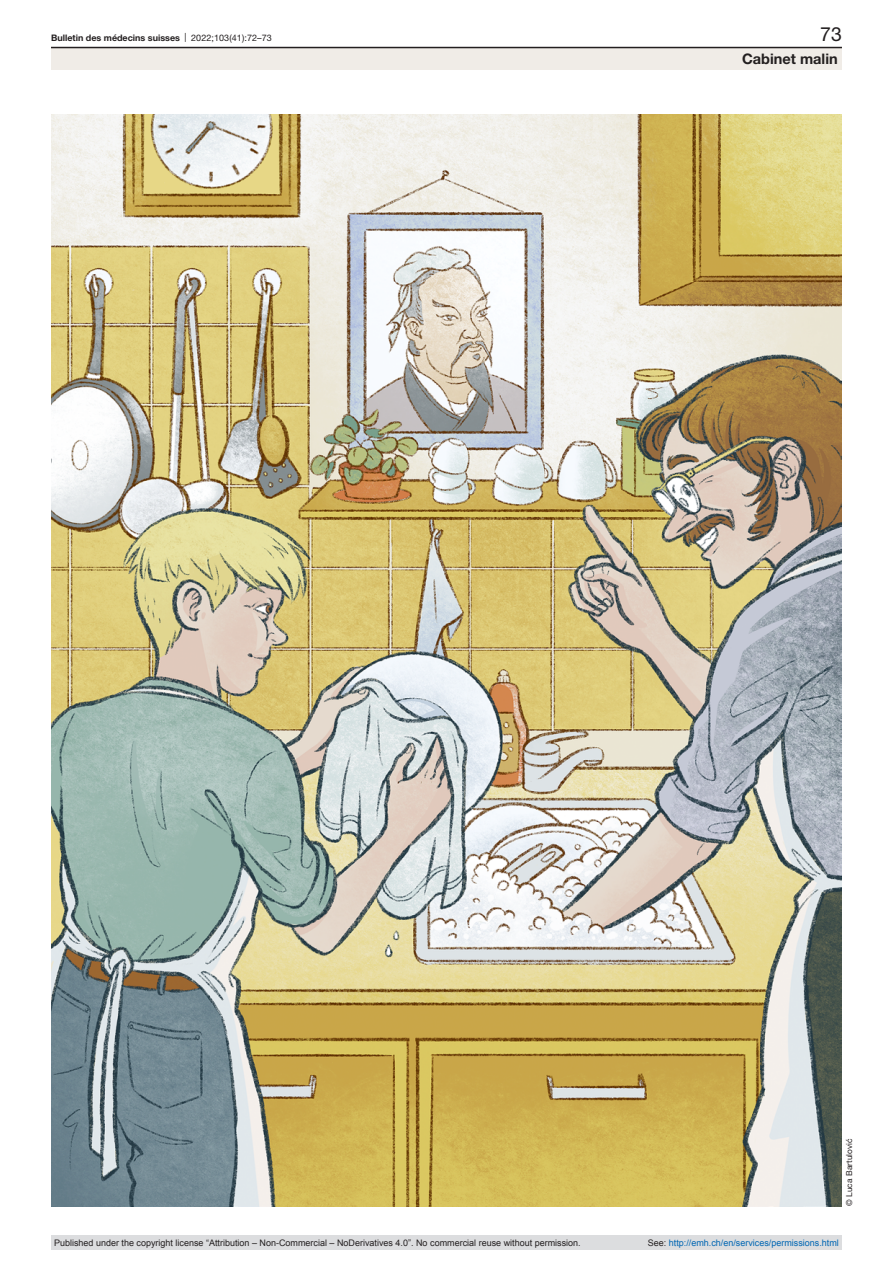
<style>
.page{position:relative;width:893px;height:1263px;background:#fff}
.page>*{position:absolute;margin:0;border:0;box-sizing:border-box;transform-origin:0 0}
.t1{font:19.5px "Helvetica Neue LT Pro";color:#231f20}
.t2{font:700 14.55px "Helvetica Neue LT Pro";color:#231f20}
.t3{font:9px "Arial";color:#231f20}
.t4{font:9px "Arial";color:#0066b3}
.t5{font:700 9px "Helvetica Neue LT Pro";color:#231f20}
.credits{font:8.25px "Helvetica Neue LT Pro";letter-spacing:.01em;color:#231f20}
.s1{font-weight:400}
.s2{color:#231f20}
</style>
<div class="page">
<img style="left:51px;top:115px;width:791px;height:1091px">
<div style="left:51px;top:48px;width:791px;height:22px;background:#f0ece7"></div>
<hr style="left:51px;top:47px;width:791px;height:1px;background:#231f20">
<div style="left:51px;top:1235px;width:791px;height:15px;background:#dcdddf"></div>
<p class="t5" style="left:51px;top:32px;width:222px">Bulletin des médecins suisses <span class="s1">| 2022;103(41):72–73</span></p>
<h1 class="t1" style="left:820px;top:22px;width:23px">73</h1>
<h2 class="t2" style="left:742px;top:49px;width:97px">Cabinet malin</h2>
<p class="credits" style="left:844px;top:1206px;width:69px;rotate:-90deg">© Luca Bartulović</p>
<p class="t3" style="left:54px;top:1237px;width:528px">Published under the copyright license “Attribution – Non-Commercial – NoDerivatives 4.0”. No commercial reuse without permission.</p>
<p class="t4" style="left:648px;top:1237px;width:193px"><span class="s2">See:</span> http://emh.ch/en/services/permissions.html</p>
</div>
